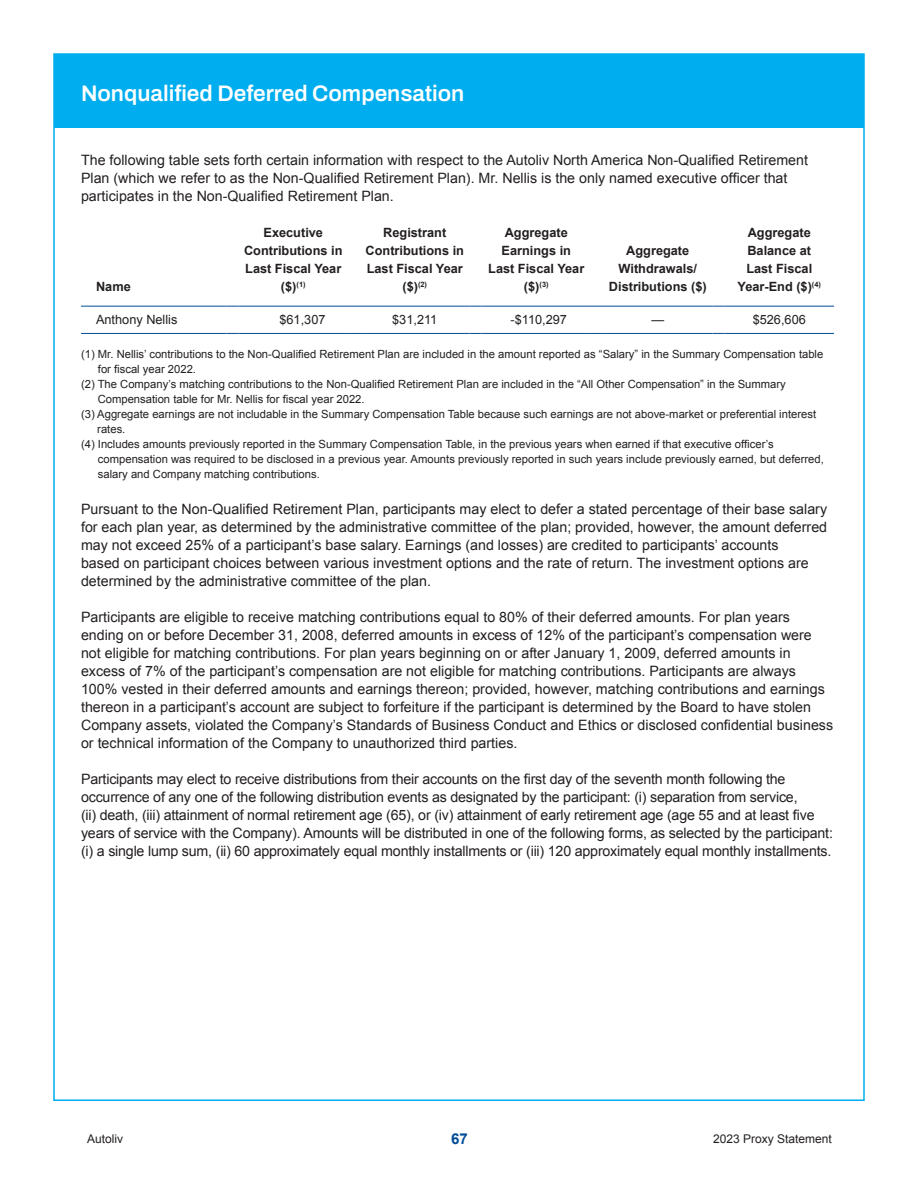
<style>
.page{position:relative;width:918px;height:1188px;background:#fff}
.page>*{position:absolute;margin:0;border:0;box-sizing:border-box;transform-origin:0 0}
.t1{font:600 22.5px "Archivo";color:#fff}
.t2{font:700 15px "Arial";color:#004c97}
.Director_Bio{font:14.25px/18px "Arial";color:#231f20}
.t3{font:700 12.75px/18px "Arial";color:#231f20;text-align:center}
.t4{font:12.75px "Arial";color:#231f20}
.t5{font:12px "Arial";color:#231f20}
.Director_Bio-2{font:11.25px/15px "Arial";color:#231f20}
</style>
<div class="page">
<div style="left:54px;top:54px;width:810px;height:74px;background:#00aeef"></div>
<hr style="left:81px;top:306px;width:146px;height:1px;background:#004c97">
<svg style="left:227px;top:306px;width:12px;height:1px"></svg>
<hr style="left:239px;top:306px;width:109px;height:1px;background:#004c97">
<svg style="left:348px;top:306px;width:12px;height:1px"></svg>
<hr style="left:360px;top:306px;width:110px;height:1px;background:#004c97">
<svg style="left:470px;top:306px;width:12px;height:1px"></svg>
<hr style="left:482px;top:306px;width:109px;height:1px;background:#004c97">
<svg style="left:591px;top:306px;width:12px;height:1px"></svg>
<hr style="left:603px;top:306px;width:110px;height:1px;background:#004c97">
<svg style="left:713px;top:306px;width:12px;height:1px"></svg>
<hr style="left:725px;top:306px;width:109px;height:1px;background:#004c97">
<hr style="left:81px;top:333px;width:146px;height:1px;background:#004c97">
<svg style="left:227px;top:333px;width:12px;height:1px"></svg>
<hr style="left:239px;top:333px;width:109px;height:1px;background:#004c97">
<svg style="left:348px;top:333px;width:12px;height:1px"></svg>
<hr style="left:360px;top:333px;width:110px;height:1px;background:#004c97">
<svg style="left:470px;top:333px;width:12px;height:1px"></svg>
<hr style="left:482px;top:333px;width:109px;height:1px;background:#004c97">
<svg style="left:591px;top:333px;width:12px;height:1px"></svg>
<hr style="left:603px;top:333px;width:110px;height:1px;background:#004c97">
<svg style="left:713px;top:333px;width:12px;height:1px"></svg>
<hr style="left:725px;top:333px;width:109px;height:1px;background:#004c97">
<p class="t1" style="left:81px;top:76px;width:385px">Nonqualified Deferred Compensation</p>
<p class="Director_Bio" style="left:81px;top:151px;width:729px">The following table sets forth certain information with respect to the Autoliv North America Non-Qualified Retirement<br>Plan (which we refer to as the Non-Qualified Retirement Plan). Mr. Nellis is the only named executive officer that participates in the Non-Qualified Retirement Plan.</p>
<p class="t3" style="left:96px;top:278px;width:36px">Name</p>
<p class="t3" style="left:244px;top:224px;width:100px">Executive<br>Contributions in<br>Last Fiscal Year ($)<sup>(1)</sup></p>
<p class="t3" style="left:366px;top:224px;width:100px">Registrant<br>Contributions in<br>Last Fiscal Year ($)<sup>(2)</sup></p>
<p class="t3" style="left:488px;top:224px;width:98px">Aggregate<br>Earnings in<br>Last Fiscal Year ($)<sup>(3)</sup></p>
<p class="t3" style="left:609px;top:242px;width:99px">Aggregate<br>Withdrawals/<br>Distributions ($)</p>
<p class="t3" style="left:738px;top:224px;width:85px">Aggregate<br>Balance at<br>Last Fiscal<br>Year-End ($)<sup>(4)</sup></p>
<p class="t4" style="left:96px;top:312px;width:83px">Anthony Nellis</p>
<p class="t4" style="left:279px;top:312px;width:48px">$61,307</p>
<p class="t4" style="left:392px;top:312px;width:47px">$31,211</p>
<p class="t4" style="left:511px;top:312px;width:58px">-$110,297</p>
<p class="t4" style="left:651px;top:312px;width:14px">—</p>
<p class="t4" style="left:753px;top:312px;width:55px">$526,606</p>
<p class="Director_Bio-2" style="left:98px;top:346px;width:727px;text-indent:-17px">(1) Mr. Nellis’ contributions to the Non-Qualified Retirement Plan are included in the amount reported as “Salary” in the Summary Compensation table for fiscal year 2022.</p>
<p class="Director_Bio-2" style="left:98px;top:376px;width:690px;text-indent:-17px">(2) The Company’s matching contributions to the Non-Qualified Retirement Plan are included in the “All Other Compensation” in the Summary<br>Compensation table for Mr. Nellis for fiscal year 2022.</p>
<p class="Director_Bio-2" style="left:97px;top:406px;width:720px;text-indent:-16px">(3) Aggregate earnings are not includable in the Summary Compensation Table because such earnings are not above-market or preferential interest rates.</p>
<p class="Director_Bio-2" style="left:98px;top:436px;width:727px;text-indent:-17px">(4) Includes amounts previously reported in the Summary Compensation Table, in the previous years when earned if that executive officer’s compensation was required to be disclosed in a previous year. Amounts previously reported in such years include previously earned, but deferred, salary and Company matching contributions.</p>
<p class="Director_Bio" style="left:81px;top:500px;width:748px">Pursuant to the Non-Qualified Retirement Plan, participants may elect to defer a stated percentage of their base salary for each plan year, as determined by the administrative committee of the plan; provided, however, the amount deferred may not exceed 25% of a participant’s base salary. Earnings (and losses) are credited to participants’ accounts<br>based on participant choices between various investment options and the rate of return. The investment options are determined by the administrative committee of the plan.</p>
<p class="Director_Bio" style="left:81px;top:608px;width:754px">Participants are eligible to receive matching contributions equal to 80% of their deferred amounts. For plan years ending on or before December 31, 2008, deferred amounts in excess of 12% of the participant’s compensation were not eligible for matching contributions. For plan years beginning on or after January 1, 2009, deferred amounts in excess of 7% of the participant’s compensation are not eligible for matching contributions. Participants are always 100% vested in their deferred amounts and earnings thereon; provided, however, matching contributions and earnings thereon in a participant’s account are subject to forfeiture if the participant is determined by the Board to have stolen Company assets, violated the Company’s Standards of Business Conduct and Ethics or disclosed confidential business or technical information of the Company to unauthorized third parties.</p>
<p class="Director_Bio" style="left:81px;top:770px;width:754px">Participants may elect to receive distributions from their accounts on the first day of the seventh month following the occurrence of any one of the following distribution events as designated by the participant: (i) separation from service,<br>(ii) death, (iii) attainment of normal retirement age (65), or (iv) attainment of early retirement age (age 55 and at least five years of service with the Company). Amounts will be distributed in one of the following forms, as selected by the participant: (i) a single lump sum, (ii) 60 approximately equal monthly installments or (iii) 120 approximately equal monthly installments.</p>
<p class="t5" style="left:87px;top:1131px;width:38px">Autoliv</p>
<p class="t2" style="left:451px;top:1128px;width:18px">67</p>
<p class="t5" style="left:713px;top:1131px;width:120px">2023 Proxy Statement</p>
</div>
